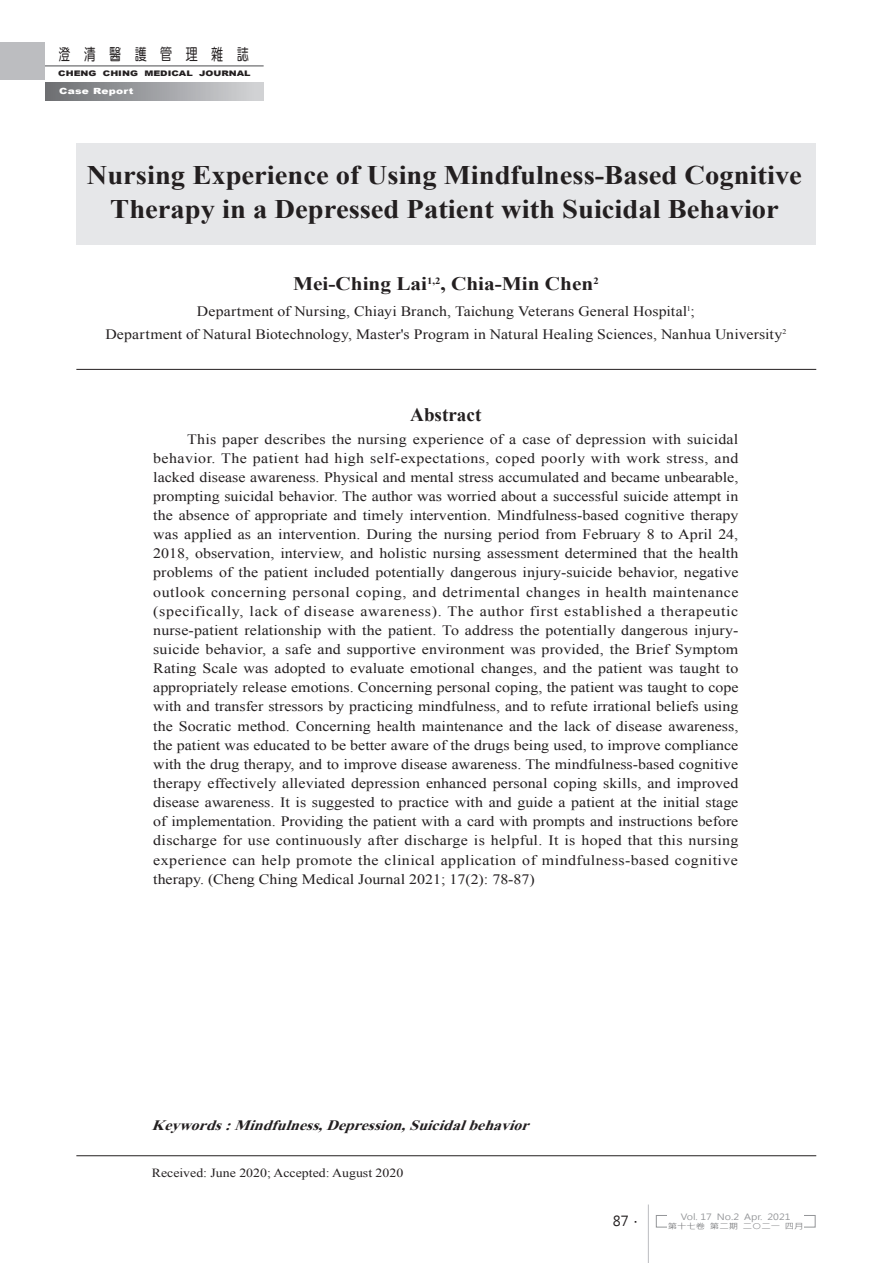
<style>
.page{position:relative;width:893px;height:1263px;background:#fff}
.page>*{position:absolute;margin:0;border:0;box-sizing:border-box;transform-origin:0 0}
.t1{font:700 26.85px/34px "Times New Roman";color:#231f20;text-align:center;scale:1.07 1}
.t2{font:700 19.2px "Times New Roman";color:#231f20;scale:1.11 1}
.t3{font:700 19.2px "Times New Roman";color:#231f20}
.t4{font:16.2px "DF Yuan Md HKP BF";color:#231f20;scale:.75 1}
.t5{font:14.4px/19.2px "Times New Roman";letter-spacing:.005em;color:#231f20;text-align:justify;scale:1.11 1}
.t6{font:14.4px/23.4px "Times New Roman";letter-spacing:.005em;color:#231f20;text-align:center;scale:1.1 1}
.t7{font:italic 700 14.4px "Times New Roman";color:#231f20;scale:1.11 1}
.t8{font:13.8px "Microsoft Jheng Hei";color:#231f20}
.t9{font:12.45px "Times New Roman";color:#231f20;scale:1.11 1}
.t10{font:8.55px "Microsoft Jheng Hei";color:#939598;scale:1.16 1}
.t11{font:900 8.55px "Arial";letter-spacing:.025em;color:#fff;scale:1.25 1}
.t12{font:900 7.65px "Arial";color:#231f20;scale:1.25 1}
.t13{font:7.65px "Microsoft Jheng Hei";color:#6c6d70;scale:1.22 1}
.s1{font-family:"DF Li Hei Md WIN BF"}
</style>
<div class="page">
<hr style="left:648px;top:1204px;width:1px;height:59px;background:#bcbdc0">
<div style="left:656px;top:1215px;width:159px;height:12px;border:1px solid #939598"></div>
<div style="left:667px;top:1212px;width:137px;height:21px;background:#fff"></div>
<div style="left:0;top:42px;width:45px;height:38px;background:#bcbdc0"></div>
<hr style="left:45px;top:65px;width:219px;height:1px;background:#57585a">
<div style="left:45px;top:82px;width:219px;height:19px;background:linear-gradient(to right,#6c6e71,#d4d5d8)"></div>
<div style="left:76px;top:143px;width:740px;height:102px;background:#e6e7e9"></div>
<hr style="left:76px;top:1155px;width:740px;height:1px;background:#231f20">
<hr style="left:76px;top:369px;width:740px;height:1px;background:#231f20">
<p class="t4" style="left:58px;top:46px;width:255px">澄 清 醫 護 管 理 雜 誌</p>
<p class="t12" style="left:58px;top:68px;width:155px">CHENG CHING MEDICAL JOURNAL</p>
<p class="t11" style="left:59px;top:85px;width:61px">Case Report</p>
<h1 class="t1" style="left:87px;top:158px;width:670px">Nursing Experience of Using Mindfulness-Based Cognitive<br>Therapy in a Depressed Patient with Suicidal Behavior</h1>
<h2 class="t2" style="left:293px;top:273px;width:277px">Mei-Ching Lai<sup>1,2</sup>, Chia-Min Chen<sup>2</sup></h2>
<p class="t6" style="left:105px;top:299px;width:620px">Department of Nursing, Chiayi Branch, Taichung Veterans General Hospital<sup>1</sup>;<br>Department of Natural Biotechnology, Master's Program in Natural Healing Sciences, Nanhua University<sup>2</sup></p>
<h2 class="t3" style="left:410px;top:403px;width:73px">Abstract</h2>
<p class="t5" style="left:153px;top:429px;width:529px;text-indent:34px">This paper describes the nursing experience of a case of depression with suicidal behavior. The patient had high self-expectations, coped poorly with work stress, and lacked disease awareness. Physical and mental stress accumulated and became unbearable, prompting suicidal behavior. The author was worried about a successful suicide attempt in the absence of appropriate and timely intervention. Mindfulness-based cognitive therapy was applied as an intervention. During the nursing period from February 8 to April 24, 2018, observation, interview, and holistic nursing assessment determined that the health problems of the patient included potentially dangerous injury-suicide behavior, negative outlook concerning personal coping, and detrimental changes in health maintenance (specifically, lack of disease awareness). The author first established a therapeutic nurse-patient relationship with the patient. To address the potentially dangerous injury&shy;suicide behavior, a safe and supportive environment was provided, the Brief Symptom Rating Scale was adopted to evaluate emotional changes, and the patient was taught to appropriately release emotions. Concerning personal coping, the patient was taught to cope with and transfer stressors by practicing mindfulness, and to refute irrational beliefs using the Socratic method. Concerning health maintenance and the lack of disease awareness, the patient was educated to be better aware of the drugs being used, to improve compliance with the drug therapy, and to improve disease awareness. The mindfulness-based cognitive therapy effectively alleviated depression enhanced personal coping skills, and improved disease awareness. It is suggested to practice with and guide a patient at the initial stage of implementation. Providing the patient with a card with prompts and instructions before discharge for use continuously after discharge is helpful. It is hoped that this nursing experience can help promote the clinical application of mindfulness-based cognitive therapy. (Cheng Ching Medical Journal 2021; 17(2): 78-87)</p>
<p class="t7" style="left:152px;top:1117px;width:346px">Keywords:Mindfulness,Depression,Suicidalbehavior</p>
<p class="t9" style="left:152px;top:1165px;width:228px">Received: June 2020; Accepted: August 2020</p>
<p class="t8" style="left:613px;top:1211px;width:31px">87<span class="s1">．</span></p>
<p class="t10" style="left:681px;top:1210px;width:96px">Vol. 17 No.2 Apr. 2021</p>
<p class="t13" style="left:668px;top:1221px;width:113px">第十七卷 第二期 二○二一 四月</p>
</div>
